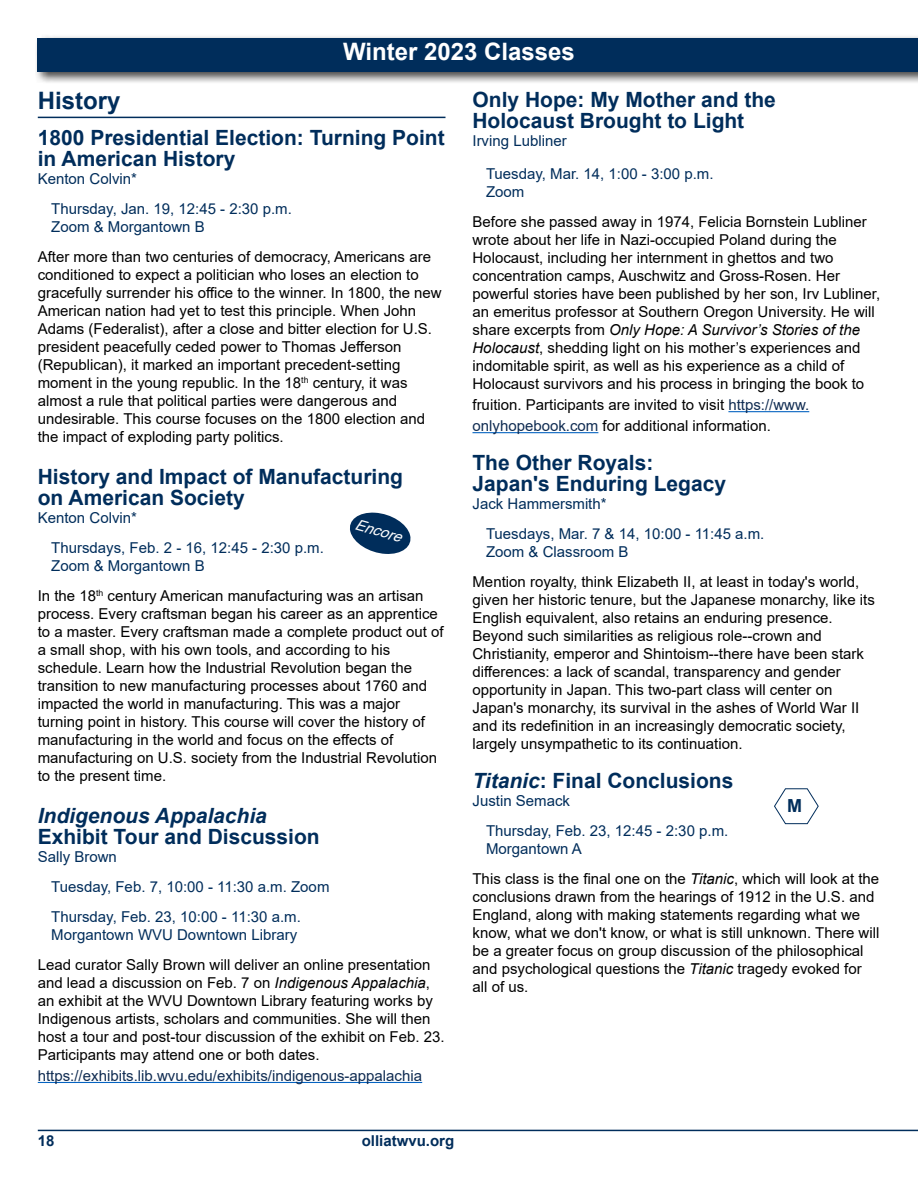
<style>
.page{position:relative;width:918px;height:1188px;background:#fff}
.page>*{position:absolute;margin:0;border:0;box-sizing:border-box;transform-origin:0 0}
.t1{font:700 24px "Arial";color:#fff}
.t2{font:700 24px "Arial";color:#002d5b}
.t3{font:700 21px/21px "Arial";color:#002d5b}
.t4{font:italic 700 21px "Arial";color:#002d5b}
.t5{font:700 18px "Arial";color:#002d5b}
.t6{font:15px/18px "Arial";color:#000}
.t7{font:15px/30px "Arial";color:#002d5b}
.t8{font:15px "Arial";color:#102c52}
.t9{font:700 15px "Arial";color:#002d5b}
.t10{font:italic 15px "Arial";color:#fff}
.s1{color:#002d5b}
.s2{font-style:italic}
.s3{color:#102c52}
</style>
<div class="page">
<hr style="left:38px;top:1130px;width:880px;height:1px;background:#002d5b">
<div style="left:35px;top:35px;width:883px;height:49px;background:#000;opacity:.75"></div>
<div style="left:38px;top:38px;width:880px;height:34px;background:#002d5b"></div>
<hr style="left:38px;top:117px;width:407px;height:1px;background:#002d5b">
<svg style="left:774px;top:788px;width:45px;height:36px"></svg>
<hr style="left:38px;top:1082px;width:384px;height:1px;background:#0563c1">
<hr style="left:728px;top:411px;width:81px;height:1px;background:#0563c1">
<hr style="left:472px;top:432px;width:126px;height:1px;background:#0563c1">
<svg style="left:350px;top:512px;width:61px;height:42px"></svg>
<h1 class="t1" style="left:343px;top:34px;width:233px">Winter 2023 Classes</h1>
<h1 class="t2" style="left:38px;top:84px;width:84px">History</h1>
<h2 class="t3" style="left:38px;top:127px;width:408px">1800 Presidential Election: Turning Point in American History</h2>
<p class="t7" style="left:51px;top:164px;width:242px;text-indent:-14px">Kenton Colvin*<br>Thursday, Jan. 19, 12:45 - 2:30 p.m.</p>
<p class="t7" style="left:51px;top:212px;width:155px">Zoom &amp; Morgantown B</p>
<p class="t6" style="left:38px;top:248px;width:406px">After more than two centuries of democracy, Americans are conditioned to expect a politician who loses an election to gracefully surrender his office to the winner. In 1800, the new American nation had yet to test this principle. When John Adams (Federalist), after a close and bitter election for U.S. president peacefully ceded power to Thomas Jefferson (Republican), it marked an important precedent-setting moment in the young republic. In the 18<sup>th</sup> century, it was almost a rule that political parties were dangerous and undesirable. This course focuses on the 1800 election and the impact of exploding party politics.</p>
<h2 class="t3" style="left:38px;top:466px;width:367px">History and Impact of Manufacturing on American Society</h2>
<p class="t7" style="left:51px;top:503px;width:274px;text-indent:-14px">Kenton Colvin*<br>Thursdays, Feb. 2 - 16, 12:45 - 2:30 p.m.</p>
<p class="t6" style="left:38px;top:551px;width:387px;line-height:30px;text-indent:14px"><span class="s1">Zoom &amp; Morgantown B<br></span>In the 18<sup>th</sup> century American manufacturing was an artisan</p>
<p class="t6" style="left:38px;top:605px;width:408px">process. Every craftsman began his career as an apprentice to a master. Every craftsman made a complete product out of a small shop, with his own tools, and according to his schedule. Learn how the Industrial Revolution began the transition to new manufacturing processes about 1760 and impacted the world in manufacturing. This was a major turning point in history. This course will cover the history of manufacturing in the world and focus on the effects of manufacturing on U.S. society from the Industrial Revolution to the present time.</p>
<h2 class="t4" style="left:38px;top:802px;width:231px">Indigenous Appalachia</h2>
<h2 class="t3" style="left:38px;top:826px;width:283px">Exhibit Tour and Discussion</h2>
<p class="t7" style="left:51px;top:842px;width:280px;text-indent:-14px">Sally Brown<br>Tuesday, Feb. 7, 10:00 - 11:30 a.m. Zoom<br>Thursday, Feb. 23, 10:00 - 11:30 a.m.</p>
<p class="t7" style="left:51px;top:920px;width:247px">Morgantown WVU Downtown Library</p>
<p class="t6" style="left:38px;top:956px;width:408px">Lead curator Sally Brown will deliver an online presentation and lead a discussion on Feb. 7 on <span class="s2">Indigenous Appalachia</span>, an exhibit at the WVU Downtown Library featuring works by Indigenous artists, scholars and communities. She will then host a tour and post-tour discussion of the exhibit on Feb. 23.<br>Participants may attend one or both dates.</p>
<p class="t8" style="left:38px;top:1065px;width:386px">https://exhibits.lib.wvu.edu/exhibits/indigenous-appalachia</p>
<p class="t10" style="left:358px;top:514px;width:49px;rotate:16deg">Encore</p>
<h2 class="t3" style="left:472px;top:89px;width:305px">Only Hope: My Mother and the<br>Holocaust Brought to Light</h2>
<p class="t7" style="left:472px;top:126px;width:96px">Irving Lubliner</p>
<p class="t7" style="left:486px;top:165px;width:229px;line-height:18px">Tuesday, Mar. 14, 1:00 - 3:00 p.m.<br>Zoom</p>
<p class="t6" style="left:472px;top:213px;width:409px">Before she passed away in 1974, Felicia Bornstein Lubliner wrote about her life in Nazi-occupied Poland during the Holocaust, including her internment in ghettos and two concentration camps, Auschwitz and Gross-Rosen. Her powerful stories have been published by her son, Irv Lubliner, an emeritus professor at Southern Oregon University. He will share excerpts from <span class="s2">Only Hope: A Survivor’s Stories of the Holocaust</span>, shedding light on his mother’s experiences and indomitable spirit, as well as his experience as a child of Holocaust survivors and his process in bringing the book to</p>
<p class="t6" style="left:472px;top:394px;width:338px;line-height:21px">fruition. Participants are invited to visit <span class="s3">https://www. onlyhopebook.com</span> for additional information.</p>
<h2 class="t3" style="left:472px;top:452px;width:255px">The Other Royals:<br>Japan's Enduring Legacy</h2>
<p class="t7" style="left:486px;top:489px;width:280px;text-indent:-14px">Jack Hammersmith*<br>Tuesdays, Mar. 7 &amp; 14, 10:00 - 11:45 a.m.</p>
<p class="t7" style="left:486px;top:537px;width:144px">Zoom &amp; Classroom B</p>
<p class="t6" style="left:472px;top:573px;width:404px">Mention royalty, think Elizabeth II, at least in today's world, given her historic tenure, but the Japanese monarchy, like its English equivalent, also retains an enduring presence.<br>Beyond such similarities as religious role--crown and Christianity, emperor and Shintoism--there have been stark differences: a lack of scandal, transparency and gender opportunity in Japan. This two-part class will center on Japan's monarchy, its survival in the ashes of World War II and its redefinition in an increasingly democratic society, largely unsympathetic to its continuation.</p>
<h2 class="t3" style="left:472px;top:770px;width:263px"><span class="s2">Titanic</span>: Final Conclusions</h2>
<p class="t7" style="left:486px;top:786px;width:244px;text-indent:-14px">Justin Semack<br>Thursday, Feb. 23, 12:45 - 2:30 p.m.</p>
<p class="t6" style="left:472px;top:834px;width:408px;line-height:30px;text-indent:14px"><span class="s1">Morgantown A<br></span>This class is the final one on the <span class="s2">Titanic</span>, which will look at the</p>
<p class="t6" style="left:472px;top:888px;width:408px">conclusions drawn from the hearings of 1912 in the U.S. and England, along with making statements regarding what we know, what we don't know, or what is still unknown. There will be a greater focus on group discussion of the philosophical and psychological questions the <span class="s2">Titanic</span> tragedy evoked for all of us.</p>
<p class="t5" style="left:787px;top:793px;width:16px">M</p>
<p class="t9" style="left:38px;top:1131px;width:18px">18</p>
<p class="t9" style="left:362px;top:1131px;width:94px">olliatwvu.org</p>
</div>
